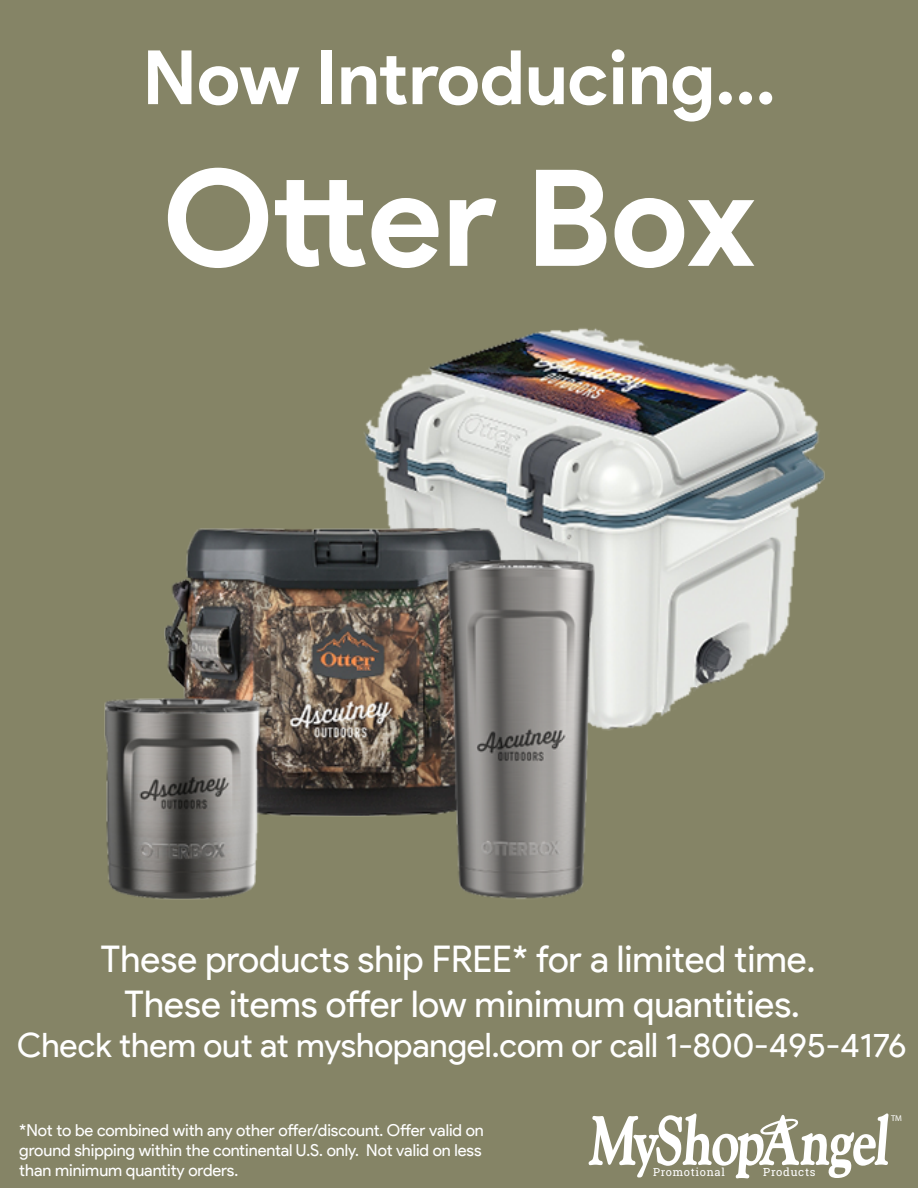
<style>
.page{position:relative;width:918px;height:1188px;background:#858466}
.page>*{position:absolute;margin:0;border:0;box-sizing:border-box;transform-origin:0 0}
.t1{font:700 134.1px "Product Sans";letter-spacing:-.005em;color:#fff}
.t2{font:700 75px "Product Sans";color:#fff}
.t3{font:36.9px/44.2px "Product Sans";color:#fff;text-align:center}
.t4{font:33.6px "Product Sans";color:#fff}
.t5{font:16.5px/19.8px "Product Sans";color:#fff}
.t6{font:11.25px "Roboto Slab";letter-spacing:.065em;color:#fff}
.t7{font:11.1px "Roboto Slab";letter-spacing:.065em;color:#fff}
.t8{font:8.4px "Myriad";color:#fff}
</style>
<div class="page">
<svg style="left:589px;top:1113px;width:299px;height:65px"></svg>
<img style="left:104px;top:328px;width:721px;height:572px">
<h2 class="t2" style="left:143px;top:32px;width:635px">Now Introducing...</h2>
<h1 class="t1" style="left:163px;top:137px;width:594px">Otter Box</h1>
<h3 class="t3" style="left:101px;top:938px;width:716px">These products ship FREE* for a limited time.<br>These items offer low minimum quantities.</h3>
<h3 class="t4" style="left:17px;top:1027px;width:891px">Check them out at myshopangel.com or call 1-800-495-4176</h3>
<p class="t5" style="left:19px;top:1121px;width:466px">*Not to be combined with any other offer/discount. Offer valid on ground shipping within the continental U.S. only. Not valid on less than minimum quantity orders.</p>
<p class="t7" style="left:653px;top:1165px;width:73px">Promotional</p>
<p class="t6" style="left:763px;top:1165px;width:54px">Products</p>
<p class="t8" style="left:891px;top:1114px;width:12px">TM</p>
</div>
